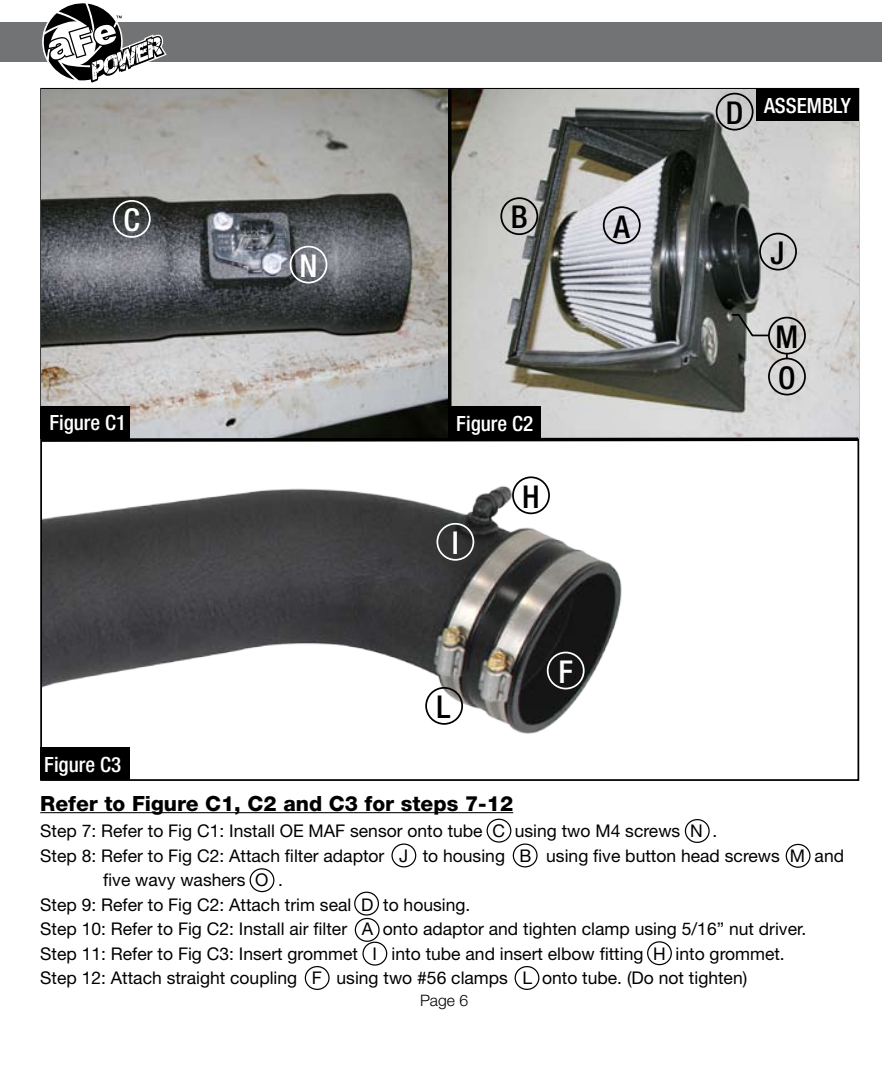
<style>
.page{position:relative;width:882px;height:1071px;background:#fff}
.page>*{position:absolute;margin:0;border:0;box-sizing:border-box;transform-origin:0 0}
.t1{font:500 condensed 31.5px "Helvetica Neue";color:#000}
.t2{font:500 condensed 31.5px "Helvetica Neue";color:#fff}
.t3{font:800 21px "Helvetica Neue";color:#000}
.t4{font:500 condensed 21px "Helvetica Neue";color:#fff}
.t5{font:17.5px "Helvetica Neue";color:#000}
.t6{font:300 15.75px "Helvetica Neue";color:#000}
</style>
<div class="page">
<div style="left:0;top:23px;width:882px;height:39px;background:#717375"></div>
<svg style="left:43px;top:3px;width:124px;height:80px"></svg>
<img style="left:43px;top:478px;width:579px;height:256px">
<hr style="left:40px;top:812px;width:473px;height:1px;background:#000">
<div style="left:40px;top:747px;width:90px;height:33px;background:#000"></div>
<img style="left:41px;top:89px;width:406px;height:347px">
<img style="left:452px;top:89px;width:406px;height:347px">
<div style="left:41px;top:406px;width:89px;height:33px;background:#000"></div>
<div style="left:451px;top:406px;width:90px;height:33px;background:#000"></div>
<svg style="left:448px;top:89px;width:4px;height:347px"></svg>
<svg style="left:40px;top:436px;width:820px;height:8px"></svg>
<div style="left:113px;top:200px;width:38px;height:38px;border:2px solid #fff;border-radius:50%"></div>
<div style="left:436px;top:523px;width:38px;height:38px;border:2px solid #fff;border-radius:50%"></div>
<div style="left:547px;top:652px;width:38px;height:37px;border:2px solid #fff;border-radius:50%"></div>
<div style="left:685px;top:819px;width:25px;height:24px;border:1px solid #000;border-radius:50%"></div>
<div style="left:513px;top:843px;width:25px;height:24px;border:1px solid #000;border-radius:50%"></div>
<div style="left:391px;top:843px;width:25px;height:24px;border:1px solid #000;border-radius:50%"></div>
<div style="left:786px;top:844px;width:25px;height:24px;border:1px solid #000;border-radius:50%"></div>
<div style="left:354px;top:892px;width:25px;height:24px;border:1px solid #000;border-radius:50%"></div>
<div style="left:355px;top:918px;width:25px;height:24px;border:1px solid #000;border-radius:50%"></div>
<div style="left:362px;top:942px;width:25px;height:24px;border:1px solid #000;border-radius:50%"></div>
<div style="left:647px;top:941px;width:25px;height:24px;border:1px solid #000;border-radius:50%"></div>
<div style="left:305px;top:966px;width:25px;height:24px;border:1px solid #000;border-radius:50%"></div>
<div style="left:515px;top:966px;width:24px;height:24px;border:1px solid #000;border-radius:50%"></div>
<div style="left:290px;top:246px;width:37px;height:38px;border:2px solid #fff;border-radius:50%"></div>
<div style="left:759px;top:233px;width:38px;height:38px;border:2px solid #000;border-radius:50%"></div>
<div style="left:512px;top:476px;width:38px;height:38px;border:2px solid #000;border-radius:50%"></div>
<div style="left:425px;top:687px;width:38px;height:38px;border:2px solid #000;border-radius:50%"></div>
<div style="left:768px;top:317px;width:38px;height:38px;border:2px solid #000;border-radius:50%"></div>
<div style="left:716px;top:93px;width:38px;height:38px;border:2px solid #000;border-radius:50%"></div>
<div style="left:603px;top:206px;width:38px;height:38px;border:2px solid #000;border-radius:50%"></div>
<div style="left:487px;top:819px;width:24px;height:24px;border:1px solid #000;border-radius:50%"></div>
<div style="left:250px;top:868px;width:24px;height:24px;border:1px solid #000;border-radius:50%"></div>
<div style="left:768px;top:358px;width:38px;height:37px;border:2px solid #000;border-radius:50%"></div>
<div style="left:500px;top:197px;width:38px;height:38px;border:2px solid #000;border-radius:50%"></div>
<svg style="left:730px;top:313px;width:40px;height:24px"></svg>
<div style="left:756px;top:88px;width:103px;height:33px;background:#000"></div>
<h1 class="t2" style="left:124px;top:201px;width:18px">C</h1>
<h1 class="t2" style="left:299px;top:247px;width:20px">N</h1>
<h1 class="t1" style="left:511px;top:198px;width:18px">B</h1>
<h1 class="t1" style="left:614px;top:208px;width:18px">A</h1>
<p class="t4" style="left:49px;top:410px;width:78px">Figure C1</p>
<p class="t4" style="left:456px;top:411px;width:78px">Figure C2</p>
<h1 class="t2" style="left:452px;top:524px;width:8px">I</h1>
<h1 class="t1" style="left:522px;top:478px;width:19px">H</h1>
<p class="t4" style="left:44px;top:752px;width:78px">Figure C3</p>
<h1 class="t1" style="left:437px;top:688px;width:15px">L</h1>
<h1 class="t2" style="left:558px;top:653px;width:16px">F</h1>
<h1 class="t1" style="left:726px;top:94px;width:19px">D</h1>
<p class="t4" style="left:764px;top:93px;width:88px">ASSEMBLY</p>
<h1 class="t1" style="left:770px;top:234px;width:15px">J</h1>
<h1 class="t1" style="left:776px;top:318px;width:24px">M</h1>
<h1 class="t1" style="left:778px;top:359px;width:19px">O</h1>
<p class="t3" style="left:40px;top:791px;width:475px">Refer to Figure C1, C2 and C3 for steps 7-12</p>
<p class="t5" style="left:40px;top:820px;width:679px">Step 7: Refer to Fig C1: Install OE MAF sensor onto tube C using two M4 screws N .</p>
<p class="t5" style="left:40px;top:845px;width:805px">Step 8: Refer to Fig C2: Attach filter adaptor J to housing B using five button head screws M and</p>
<p class="t5" style="left:103px;top:869px;width:181px">five wavy washers O .</p>
<p class="t5" style="left:40px;top:894px;width:432px">Step 9: Refer to Fig C2: Attach trim seal D to housing.</p>
<p class="t5" style="left:40px;top:918px;width:767px">Step 10: Refer to Fig C2: Install air filter A onto adaptor and tighten clamp using 5/16” nut driver.</p>
<p class="t5" style="left:40px;top:943px;width:746px">Step 11: Refer to Fig C3: Insert grommet I into tube and insert elbow fitting H into grommet.</p>
<p class="t5" style="left:40px;top:967px;width:709px">Step 12: Attach straight coupling F using two #56 clamps L onto tube. (Do not tighten)</p>
<p class="t6" style="left:420px;top:991px;width:50px">Page 6</p>
</div>
